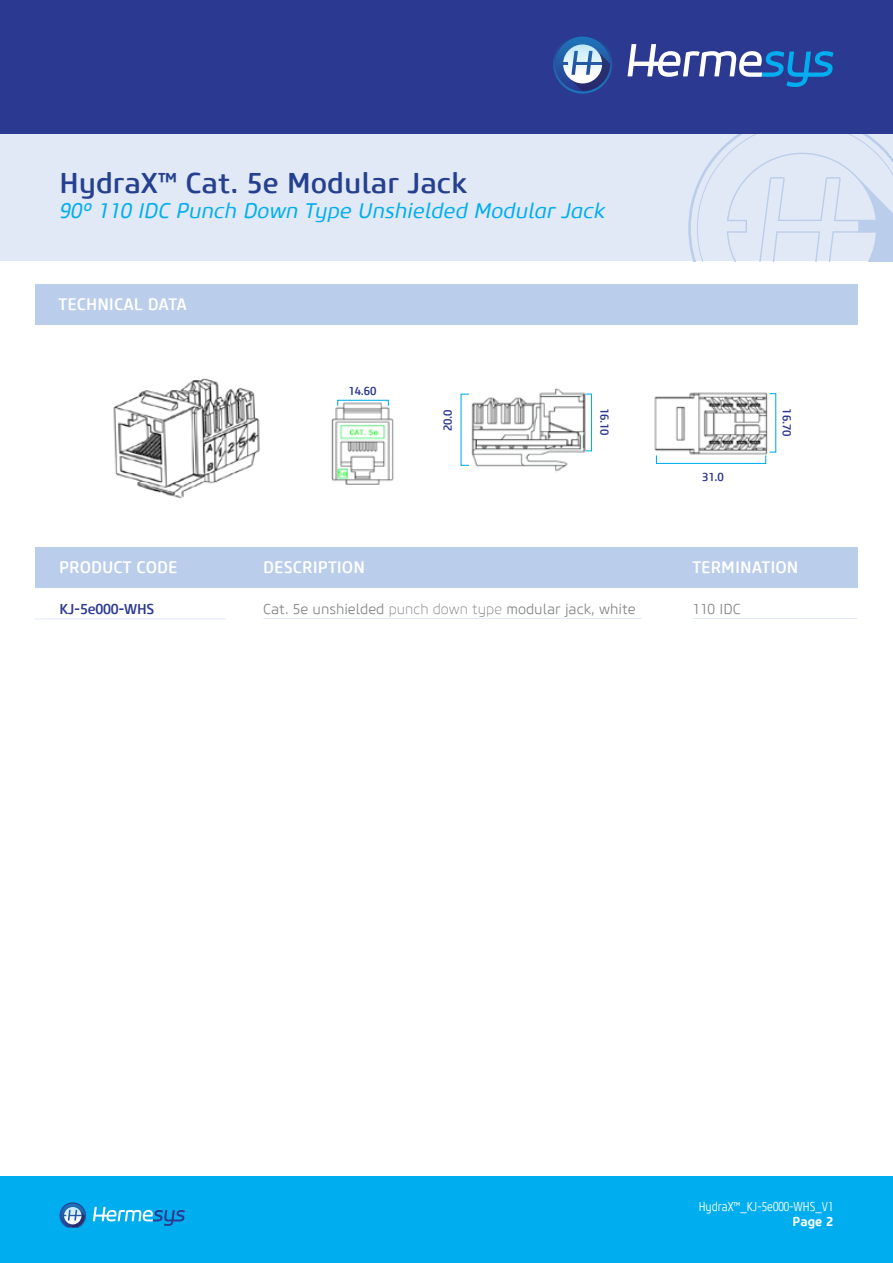
<style>
.page{position:relative;width:893px;height:1263px;background:#fff}
.page>*{position:absolute;margin:0;border:0;box-sizing:border-box;transform-origin:0 0}
.t1{font:500 28.5px "Core Sans M55";color:#25408f}
.t2{font:italic 21px "Core Sans M45";color:#00aeef}
.t3{font:500 16.5px "Core Sans M55";color:#fff}
.t4{font:300 14.25px "Core Sans M35";color:#808285}
.t5{font:500 14.25px "Core Sans M55";letter-spacing:-.02em;color:#2b3990}
.t6{font:300 12.75px "Core Sans M37 Cn";color:#fff}
.t7{font:700 12.75px "Core Sans M65";color:#fff}
.t8{font:500 11.55px "Core Sans M55";letter-spacing:-.02em;color:#2b3990}
.s1{font-family:"Core Sans M25";font-weight:200}
</style>
<div class="page">
<div style="left:0;top:123px;width:893px;height:138px;background:#e1e8f6"></div>
<div style="left:0;top:1177px;width:893px;height:86px;background:#00aeef"></div>
<svg style="left:93px;top:1207px;width:92px;height:19px"></svg>
<svg style="left:60px;top:1202px;width:26px;height:25px"></svg>
<svg style="left:688px;top:134px;width:205px;height:127px"></svg>
<div style="left:0;top:0;width:893px;height:134px;background:#2b3990"></div>
<svg style="left:628px;top:44px;width:205px;height:43px"></svg>
<svg style="left:553px;top:36px;width:59px;height:58px"></svg>
<div style="left:35px;top:285px;width:822px;height:40px;background:#bacdea"></div>
<div style="left:35px;top:548px;width:823px;height:40px;background:#bacdea"></div>
<hr style="left:35px;top:618px;width:191px;height:1px;background:#e1e8f6">
<hr style="left:263px;top:618px;width:379px;height:1px;background:#e1e8f6">
<hr style="left:692px;top:618px;width:165px;height:1px;background:#e1e8f6">
<img style="left:113px;top:378px;width:147px;height:121px">
<img style="left:471px;top:388px;width:117px;height:84px">
<img style="left:654px;top:392px;width:114px;height:66px">
<img style="left:331px;top:402px;width:63px;height:83px">
<div style="left:656px;top:455px;width:110px;height:9px;border:1px solid #00aeef"></div>
<div style="left:585px;top:394px;width:7px;height:57px;border:1px solid #00aeef"></div>
<div style="left:337px;top:400px;width:52px;height:6px;border:1px solid #00aeef"></div>
<h1 class="t1" style="left:60px;top:165px;width:409px">HydraX™ Cat. 5e Modular Jack</h1>
<h2 class="t2" style="left:60px;top:198px;width:547px">90º 110 IDC Punch Down Type Unshielded Modular Jack</h2>
<p class="t3" style="left:59px;top:294px;width:130px">TECHNICAL DATA</p>
<p class="t8" style="left:349px;top:384px;width:29px">14.60</p>
<p class="t8" style="left:440px;top:431px;width:23px;rotate:-90deg">20.0</p>
<p class="t8" style="left:612px;top:408px;width:29px;rotate:90deg">16.10</p>
<p class="t8" style="left:794px;top:408px;width:29px;rotate:90deg">16.70</p>
<p class="t8" style="left:702px;top:470px;width:23px">31.0</p>
<p class="t3" style="left:59px;top:557px;width:120px">PRODUCT CODE</p>
<p class="t3" style="left:263px;top:557px;width:103px">DESCRIPTION</p>
<p class="t3" style="left:692px;top:557px;width:108px">TERMINATION</p>
<p class="t5" style="left:60px;top:600px;width:96px">KJ-5e000-WHS</p>
<p class="t4" style="left:263px;top:600px;width:374px">Cat. 5e unshielded <span class="s1">punch down type</span> modular jack, white</p>
<p class="t4" style="left:692px;top:600px;width:50px">110 IDC</p>
<p class="t6" style="left:699px;top:1199px;width:136px">HydraX™_KJ-5e000-WHS_V1</p>
<p class="t7" style="left:792px;top:1214px;width:42px">Page 2</p>
</div>
